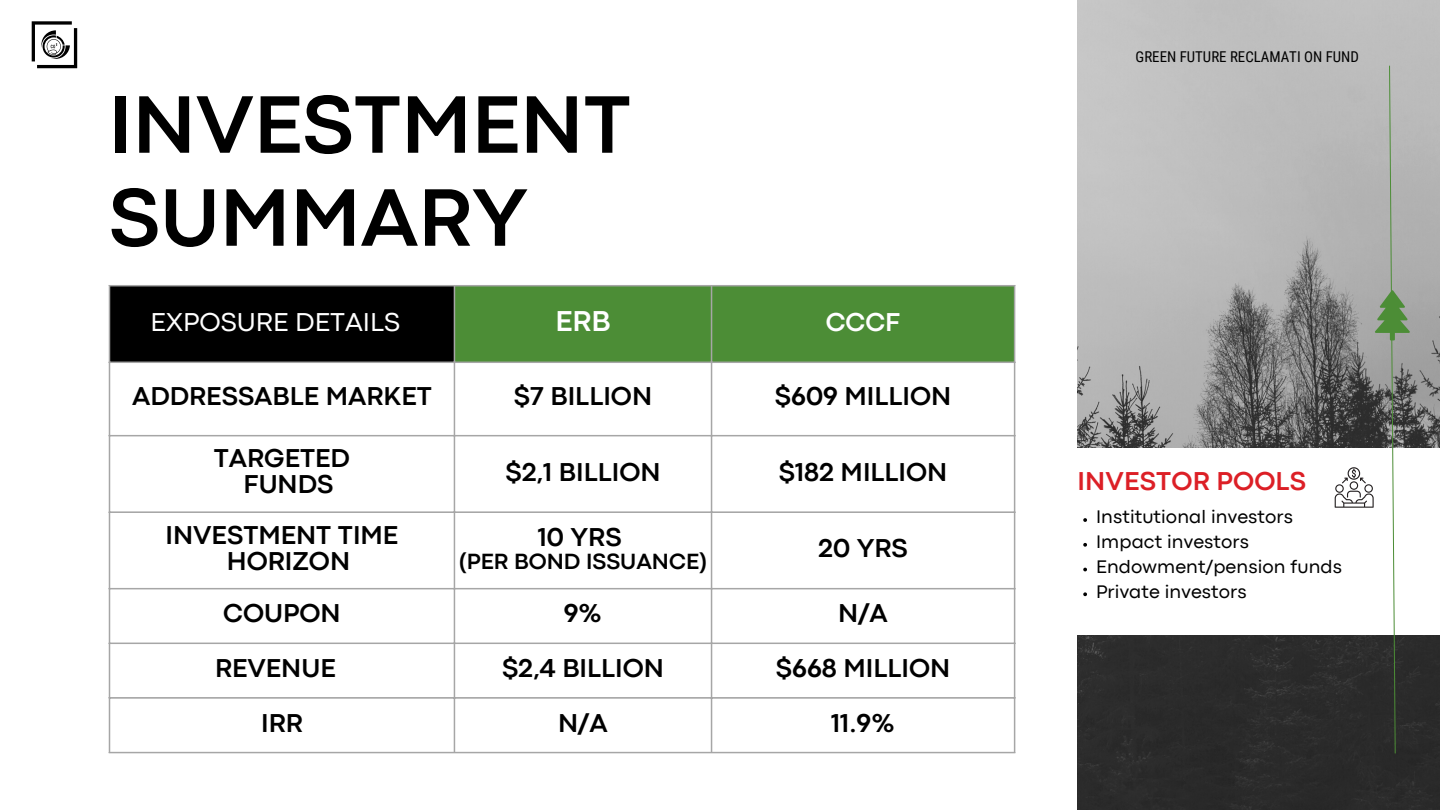
<style>
.page{position:relative;width:1440px;height:810px;background:#fff}
.page>*{position:absolute;margin:0;border:0;box-sizing:border-box;transform-origin:0 0}
.t1{font:700 85px/93px "Codec Pro";color:#000}
.t2{font:700 30px "Codec Pro";color:#fff}
.t3{font:700 27px/26.2px "Codec Pro";color:#000;text-align:center}
.t4{font:27px "Codec Pro";color:#fff}
.t5{font:700 27px "Codec Pro";letter-spacing:.005em;color:#dc1f26}
.t6{font:700 27px "Codec Pro";color:#fff}
.t7{font:700 23px "Codec Pro";color:#000}
.t8{font:19px/24.8px "Codec Pro";letter-spacing:.005em;color:#000}
.t9{font:14.9px "Roboto Condensed";color:#000}
</style>
<div class="page">
<div style="left:109px;top:286px;width:346px;height:76px;background:#000"></div>
<div style="left:455px;top:286px;width:559px;height:76px;background:#4c8d36"></div>
<svg style="left:110px;top:363px;width:904px;height:389px"></svg>
<hr style="left:109px;top:286px;width:1px;height:466px;background:#a6a6a6">
<hr style="left:454px;top:286px;width:1px;height:466px;background:#a6a6a6">
<hr style="left:711px;top:286px;width:1px;height:466px;background:#a6a6a6">
<hr style="left:1014px;top:286px;width:1px;height:466px;background:#a6a6a6">
<hr style="left:109px;top:285px;width:906px;height:1px;background:#a6a6a6">
<hr style="left:109px;top:362px;width:906px;height:1px;background:#a6a6a6">
<hr style="left:109px;top:435px;width:906px;height:1px;background:#a6a6a6">
<hr style="left:109px;top:511px;width:906px;height:2px;background:#a6a6a6">
<hr style="left:109px;top:588px;width:906px;height:1px;background:#a6a6a6">
<hr style="left:109px;top:643px;width:906px;height:1px;background:#a6a6a6">
<hr style="left:109px;top:697px;width:906px;height:2px;background:#a6a6a6">
<hr style="left:109px;top:752px;width:906px;height:1px;background:#a6a6a6">
<img style="left:1078px;top:0;width:362px;height:810px">
<svg style="left:32px;top:21px;width:45px;height:47px"></svg>
<div style="left:1064px;top:449px;width:376px;height:186px;background:#fff"></div>
<svg style="left:1335px;top:65px;width:75px;height:689px"></svg>
<svg style="left:1083px;top:518px;width:4px;height:4px"></svg>
<svg style="left:1083px;top:543px;width:4px;height:4px"></svg>
<svg style="left:1083px;top:568px;width:4px;height:3px"></svg>
<svg style="left:1083px;top:592px;width:4px;height:4px"></svg>
<h1 class="t1" style="left:109px;top:84px;width:524px">INVESTMENT<br>SUMMARY</h1>
<p class="t4" style="left:150px;top:312px;width:251px">EXPOSURE DETAILS</p>
<p class="t2" style="left:555px;top:311px;width:57px">ERB</p>
<p class="t6" style="left:826px;top:312px;width:76px">CCCF</p>
<p class="t3" style="left:132px;top:385px;width:301px">ADDRESSABLE MARKET</p>
<p class="t3" style="left:514px;top:385px;width:140px">$7 BILLION</p>
<p class="t3" style="left:775px;top:385px;width:178px">$609 MILLION</p>
<p class="t3" style="left:214px;top:447px;width:138px">TARGETED<br>FUNDS</p>
<p class="t3" style="left:505px;top:461px;width:157px">$2,1 BILLION</p>
<p class="t3" style="left:779px;top:461px;width:170px">$182 MILLION</p>
<p class="t3" style="left:166px;top:524px;width:234px">INVESTMENT TIME<br>HORIZON</p>
<p class="t3" style="left:538px;top:526px;width:85px">10 YRS</p>
<p class="t3" style="left:818px;top:537px;width:91px">20 YRS</p>
<p class="t7" style="left:459px;top:554px;width:250px">(PER BOND ISSUANCE)</p>
<p class="t3" style="left:223px;top:602px;width:119px">COUPON</p>
<p class="t3" style="left:564px;top:602px;width:40px">9%</p>
<p class="t3" style="left:838px;top:602px;width:51px">N/A</p>
<p class="t3" style="left:215px;top:657px;width:122px">REVENUE</p>
<p class="t3" style="left:502px;top:657px;width:163px">$2,4 BILLION</p>
<p class="t3" style="left:776px;top:657px;width:176px">$668 MILLION</p>
<p class="t3" style="left:261px;top:712px;width:43px">IRR</p>
<p class="t3" style="left:558px;top:712px;width:51px">N/A</p>
<p class="t3" style="left:831px;top:712px;width:65px">11.9%</p>
<p class="t9" style="left:1136px;top:48px;width:225px">GREEN FUTURE RECLAMATI ON FUND</p>
<p class="t5" style="left:1078px;top:471px;width:230px">INVESTOR POOLS</p>
<p class="t8" style="left:1096px;top:506px;width:247px">Institutional investors<br>Impact investors<br>Endowment/pension funds<br>Private investors</p>
</div>
